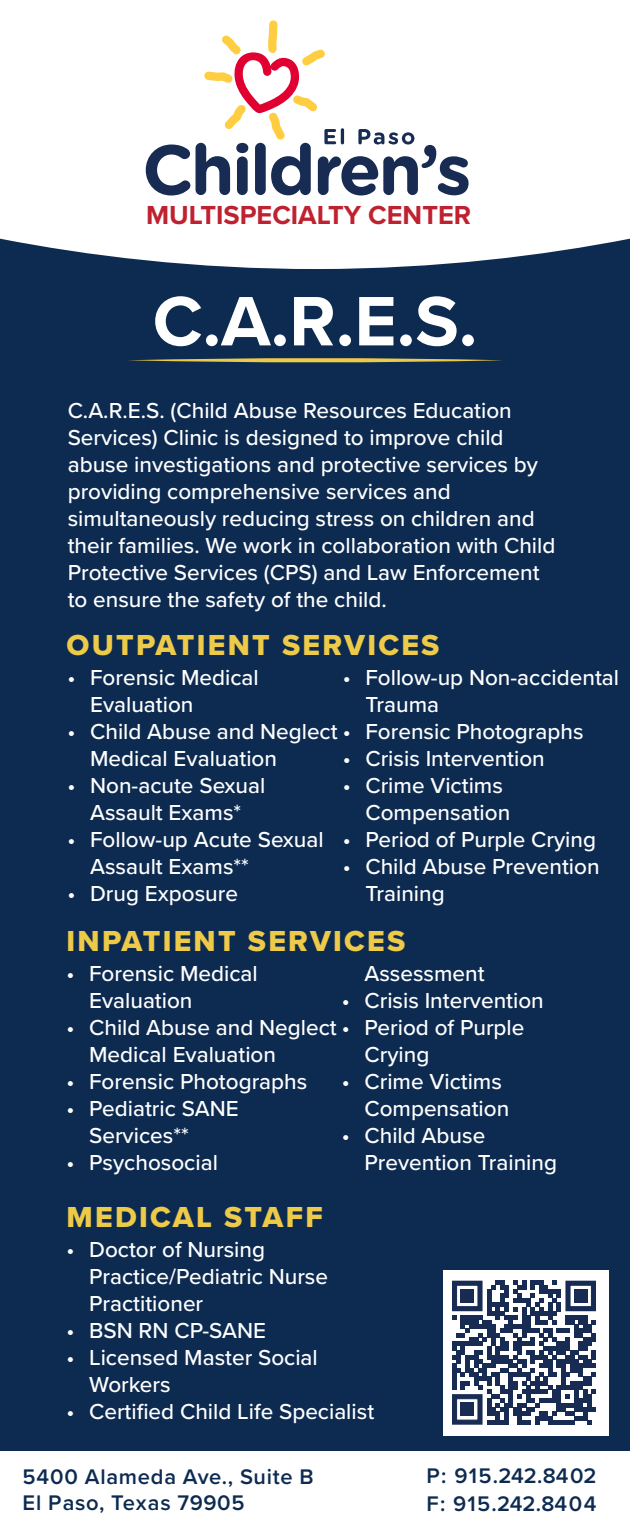
<style>
.page{position:relative;width:630px;height:1530px;background:#fff}
.page>*{position:absolute;margin:0;border:0;box-sizing:border-box;transform-origin:0 0}
.t1{font:700 72.5px "Proxima Nova";color:#fff}
.t2{font:30px "Proxima Nova Extrabld";letter-spacing:.075em;color:#eeca49}
.t3{font:700 27px "Proxima Nova";color:#c02130}
.t4{font:500 22.5px/27px "Proxima Nova";color:#fff}
.t5{font:600 22px/26.2px "Proxima Nova";letter-spacing:.035em;color:#0d2b51}
</style>
<div class="page">
<div style="left:0;top:184px;width:630px;height:1322px;background:#0d2b51"></div>
<svg style="left:0;top:144px;width:630px;height:125px;fill:#fff"></svg>
<svg style="left:146px;top:145px;width:44px;height:50px"></svg>
<svg style="left:196px;top:20px;width:273px;height:175px"></svg>
<div style="left:0;top:1451px;width:630px;height:79px;background:#fff"></div>
<div style="left:443px;top:1270px;width:166px;height:166px;background:#fff"></div>
<svg style="left:452px;top:1281px;width:144px;height:144px"></svg>
<div style="left:461px;top:1289px;width:13px;height:13px;background:#172b53"></div>
<div style="left:574px;top:1289px;width:13px;height:13px;background:#172b53"></div>
<div style="left:461px;top:1403px;width:13px;height:13px;background:#172b53"></div>
<svg style="left:128px;top:358px;width:374px;height:5px"></svg>
<p class="t3" style="left:146px;top:195px;width:327px">MULTISPECIALTY CENTER</p>
<h1 class="t1" style="left:153px;top:267px;width:326px">C.A.R.E.S.</h1>
<p class="t4" style="left:68px;top:396px;width:489px">C.A.R.E.S. (Child Abuse Resources Education Services) Clinic is designed to improve child abuse investigations and protective services by providing comprehensive services and simultaneously reducing stress on children and their families. We work in collaboration with Child Protective Services (CPS) and Law Enforcement to ensure the safety of the child.</p>
<h2 class="t2" style="left:67px;top:623px;width:374px">OUTPATIENT SERVICES</h2>
<p class="t4" style="left:90px;top:664px;width:170px;text-indent:-22px">• Forensic Medical<br>Evaluation</p>
<p class="t4" style="left:90px;top:718px;width:495px;text-indent:-22px">• Child Abuse and Neglect • Forensic Photographs<br>Medical Evaluation</p>
<p class="t4" style="left:68px;top:772px;width:199px;text-align:center">• Non-acute Sexual<br>Assault Exams*</p>
<p class="t4" style="left:90px;top:826px;width:235px;text-indent:-22px">• Follow-up Acute Sexual<br>Assault Exams**</p>
<p class="t4" style="left:68px;top:880px;width:172px">• Drug Exposure</p>
<p class="t4" style="left:365px;top:664px;width:255px;text-indent:-22px">• Follow-up Non-accidental<br>Trauma</p>
<p class="t4" style="left:343px;top:745px;width:203px">• Crisis Intervention</p>
<p class="t4" style="left:365px;top:772px;width:146px;text-indent:-22px">• Crime Victims<br>Compensation</p>
<p class="t4" style="left:343px;top:826px;width:255px">• Period of Purple Crying</p>
<p class="t4" style="left:365px;top:853px;width:236px;text-indent:-22px">• Child Abuse Prevention<br>Training</p>
<h2 class="t2" style="left:67px;top:919px;width:340px">INPATIENT SERVICES</h2>
<p class="t4" style="left:89px;top:959px;width:170px;text-indent:-23px">• Forensic Medical<br>Evaluation</p>
<p class="t4" style="left:89px;top:1013px;width:437px;text-indent:-23px">• Child Abuse and Neglect • Period of Purple<br>Medical Evaluation</p>
<p class="t4" style="left:67px;top:1067px;width:242px">• Forensic Photographs</p>
<p class="t4" style="left:89px;top:1094px;width:151px;text-indent:-23px">• Pediatric SANE<br>Services**</p>
<p class="t4" style="left:67px;top:1148px;width:153px">• Psychosocial</p>
<p class="t4" style="left:364px;top:959px;width:122px">Assessment</p>
<p class="t4" style="left:342px;top:986px;width:203px">• Crisis Intervention</p>
<p class="t4" style="left:364px;top:1040px;width:66px">Crying</p>
<p class="t4" style="left:364px;top:1067px;width:146px;text-indent:-22px">• Crime Victims<br>Compensation</p>
<p class="t4" style="left:364px;top:1121px;width:194px;text-indent:-22px">• Child Abuse<br>Prevention Training</p>
<h2 class="t2" style="left:67px;top:1195px;width:258px">MEDICAL STAFF</h2>
<p class="t4" style="left:89px;top:1235px;width:240px;text-indent:-22px">• Doctor of Nursing<br>Practice/Pediatric Nurse<br>Practitioner</p>
<p class="t4" style="left:67px;top:1316px;width:201px">• BSN RN CP-SANE</p>
<p class="t4" style="left:89px;top:1343px;width:230px;text-indent:-22px">• Licensed Master Social<br>Workers</p>
<p class="t4" style="left:67px;top:1397px;width:309px">• Certified Child Life Specialist</p>
<p class="t5" style="left:22px;top:1463px;width:293px">5400 Alameda Ave., Suite B<br>El Paso, Texas 79905</p>
<p class="t5" style="left:427px;top:1461px;width:172px;line-height:28.2px">P: 915.242.8402<br>F: 915.242.8404</p>
</div>
